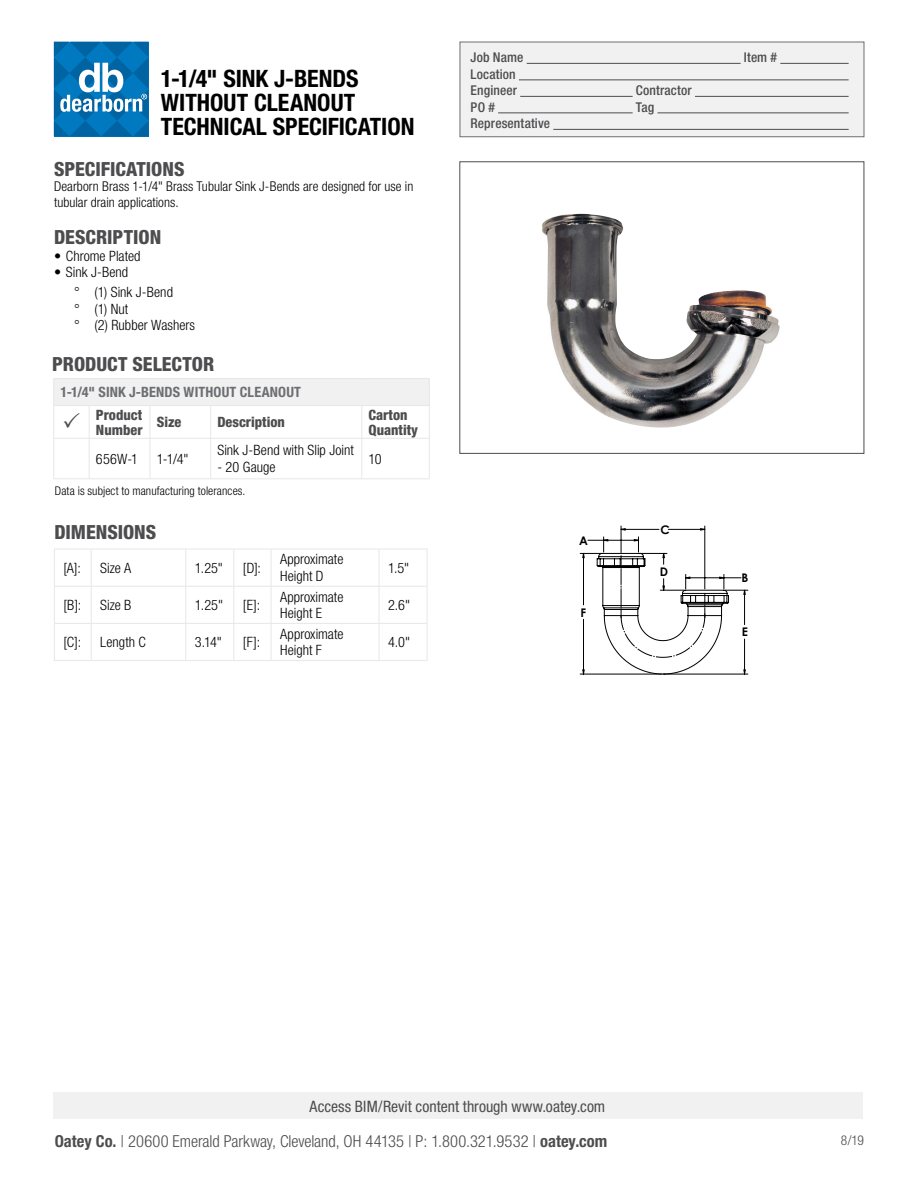
<style>
.page{position:relative;width:918px;height:1188px;background:#fff}
.page>*{position:absolute;margin:0;border:0;box-sizing:border-box;transform-origin:0 0}
.t1{font:700 condensed 24px/24px "Helvetica Neue LT Std";color:#000}
.t2{font:800 condensed 19.5px "Helvetica Neue LT Std";color:#4d4d4f}
.t3{font:300 condensed 16.5px "Helvetica Neue LT Std";color:#4d4d4f}
.t4{font:condensed 15.75px "Helvetica Neue LT Std";color:#4d4d4f}
.t5{font:300 condensed 14.25px/16.5px "Helvetica Neue LT Std";color:#000}
.t6{font:800 condensed 14.25px/15px "Helvetica Neue LT Std";color:#4d4d4f}
.t7{font:700 condensed 14.25px "Helvetica Neue LT Std";letter-spacing:.01em;color:#6d6e71}
.t8{font:300 condensed 13.5px/16.5px "Helvetica Neue LT Std";letter-spacing:.005em;color:#000}
.t9{font:500 condensed 13.5px/16.5px "Helvetica Neue LT Std";letter-spacing:.01em;color:#4d4d4f}
.t10{font:300 condensed 13.5px "Helvetica Neue LT Std";color:#4d4d4f}
.t11{font:300 condensed 12px "Helvetica Neue LT Std";letter-spacing:.01em;color:#000}
.t12{font:700 11.85px "Century Gothic";color:#000}
.s1{font-weight:700}
</style>
<div class="page">
<img style="left:542px;top:214px;width:238px;height:214px">
<div style="left:460px;top:42px;width:404px;height:95px;background:#f1f1f2;border:1px solid #6d6e71"></div>
<hr style="left:527px;top:63px;width:214px;height:1px;background:#4d4d4f">
<hr style="left:780px;top:63px;width:69px;height:1px;background:#4d4d4f">
<hr style="left:519px;top:80px;width:330px;height:1px;background:#4d4d4f">
<hr style="left:520px;top:96px;width:113px;height:1px;background:#4d4d4f">
<hr style="left:695px;top:96px;width:154px;height:1px;background:#4d4d4f">
<hr style="left:498px;top:113px;width:135px;height:1px;background:#4d4d4f">
<hr style="left:657px;top:113px;width:192px;height:1px;background:#4d4d4f">
<hr style="left:553px;top:129px;width:296px;height:1px;background:#4d4d4f">
<div style="left:53px;top:1092px;width:810px;height:27px;background:#f1f1f2"></div>
<svg style="left:54px;top:42px;width:95px;height:94px;background:#2785be"></svg>
<hr style="left:53px;top:378px;width:36px;height:1px;background:#e6e7e8">
<hr style="left:89px;top:378px;width:61px;height:1px;background:#e6e7e8">
<hr style="left:150px;top:378px;width:61px;height:1px;background:#e6e7e8">
<hr style="left:211px;top:378px;width:151px;height:1px;background:#e6e7e8">
<hr style="left:362px;top:378px;width:68px;height:1px;background:#e6e7e8">
<svg style="left:579px;top:525px;width:170px;height:150px"></svg>
<svg style="left:90px;top:550px;width:337px;height:110px"></svg>
<hr style="left:54px;top:549px;width:37px;height:1px;background:#e6e7e8">
<hr style="left:54px;top:549px;width:1px;height:37px;background:#e6e7e8">
<hr style="left:91px;top:549px;width:95px;height:1px;background:#e6e7e8">
<hr style="left:91px;top:549px;width:1px;height:37px;background:#e6e7e8">
<hr style="left:186px;top:549px;width:48px;height:1px;background:#e6e7e8">
<hr style="left:185px;top:549px;width:1px;height:37px;background:#e6e7e8">
<hr style="left:234px;top:549px;width:37px;height:1px;background:#e6e7e8">
<hr style="left:233px;top:549px;width:1px;height:37px;background:#e6e7e8">
<hr style="left:271px;top:549px;width:108px;height:1px;background:#e6e7e8">
<hr style="left:271px;top:549px;width:1px;height:37px;background:#e6e7e8">
<hr style="left:379px;top:549px;width:48px;height:1px;background:#e6e7e8">
<hr style="left:379px;top:549px;width:1px;height:37px;background:#e6e7e8">
<hr style="left:427px;top:549px;width:1px;height:37px;background:#e6e7e8">
<hr style="left:54px;top:586px;width:37px;height:1px;background:#e6e7e8">
<hr style="left:54px;top:587px;width:1px;height:36px;background:#e6e7e8">
<hr style="left:91px;top:586px;width:95px;height:1px;background:#e6e7e8">
<hr style="left:91px;top:587px;width:1px;height:36px;background:#e6e7e8">
<hr style="left:186px;top:586px;width:48px;height:1px;background:#e6e7e8">
<hr style="left:185px;top:587px;width:1px;height:36px;background:#e6e7e8">
<hr style="left:234px;top:586px;width:37px;height:1px;background:#e6e7e8">
<hr style="left:233px;top:587px;width:1px;height:36px;background:#e6e7e8">
<hr style="left:271px;top:586px;width:108px;height:1px;background:#e6e7e8">
<hr style="left:271px;top:587px;width:1px;height:36px;background:#e6e7e8">
<hr style="left:379px;top:586px;width:48px;height:1px;background:#e6e7e8">
<hr style="left:379px;top:587px;width:1px;height:36px;background:#e6e7e8">
<hr style="left:427px;top:587px;width:1px;height:36px;background:#e6e7e8">
<hr style="left:54px;top:623px;width:37px;height:1px;background:#e6e7e8">
<hr style="left:54px;top:624px;width:1px;height:36px;background:#e6e7e8">
<hr style="left:91px;top:623px;width:95px;height:1px;background:#e6e7e8">
<hr style="left:91px;top:624px;width:1px;height:36px;background:#e6e7e8">
<hr style="left:186px;top:623px;width:48px;height:1px;background:#e6e7e8">
<hr style="left:185px;top:624px;width:1px;height:36px;background:#e6e7e8">
<hr style="left:234px;top:623px;width:37px;height:1px;background:#e6e7e8">
<hr style="left:233px;top:624px;width:1px;height:36px;background:#e6e7e8">
<hr style="left:271px;top:623px;width:108px;height:1px;background:#e6e7e8">
<hr style="left:271px;top:624px;width:1px;height:36px;background:#e6e7e8">
<hr style="left:379px;top:623px;width:48px;height:1px;background:#e6e7e8">
<hr style="left:379px;top:624px;width:1px;height:36px;background:#e6e7e8">
<hr style="left:427px;top:624px;width:1px;height:36px;background:#e6e7e8">
<hr style="left:54px;top:660px;width:37px;height:1px;background:#e6e7e8">
<hr style="left:91px;top:660px;width:95px;height:1px;background:#e6e7e8">
<hr style="left:186px;top:660px;width:48px;height:1px;background:#e6e7e8">
<hr style="left:234px;top:660px;width:37px;height:1px;background:#e6e7e8">
<hr style="left:271px;top:660px;width:108px;height:1px;background:#e6e7e8">
<hr style="left:379px;top:660px;width:48px;height:1px;background:#e6e7e8">
<svg style="left:53px;top:379px;width:377px;height:100px"></svg>
<h1 class="t1" style="left:161px;top:66px;width:255px">1-1/4" SINK J-BENDS<br>WITHOUT CLEANOUT<br>TECHNICAL SPECIFICATION</h1>
<h2 class="t2" style="left:54px;top:157px;width:132px">SPECIFICATIONS</h2>
<p class="t8" style="left:54px;top:178px;width:361px">Dearborn Brass 1-1/4" Brass Tubular Sink J-Bends are designed for use in tubular drain applications.</p>
<h2 class="t2" style="left:54px;top:225px;width:109px">DESCRIPTION</h2>
<p class="t5" style="left:54px;top:247px;width:88px">• Chrome Plated</p>
<p class="t5" style="left:74px;top:262px;width:100px;line-height:20px;text-indent:-20px">• Sink J-Bend<br>° (1) Sink J-Bend</p>
<p class="t5" style="left:74px;top:300px;width:122px">° (1) Nut<br>° (2) Rubber Washers</p>
<h2 class="t2" style="left:52px;top:352px;width:164px">PRODUCT SELECTOR</h2>
<p class="t7" style="left:60px;top:383px;width:242px">1-1/4" SINK J-BENDS WITHOUT CLEANOUT</p>
<p class="t6" style="left:96px;top:407px;width:48px">Product<br>Number</p>
<p class="t6" style="left:157px;top:414px;width:26px">Size</p>
<p class="t6" style="left:217px;top:414px;width:69px">Description</p>
<p class="t6" style="left:369px;top:407px;width:51px">Carton<br>Quantity</p>
<p class="t5" style="left:96px;top:450px;width:44px">656W-1</p>
<p class="t5" style="left:157px;top:450px;width:33px">1-1/4"</p>
<p class="t5" style="left:217px;top:442px;width:138px">Sink J-Bend with Slip Joint</p>
<p class="t5" style="left:217px;top:459px;width:60px">- 20 Gauge</p>
<p class="t5" style="left:369px;top:450px;width:15px">10</p>
<p class="t11" style="left:55px;top:484px;width:192px">Data is subject to manufacturing tolerances.</p>
<h2 class="t2" style="left:54px;top:520px;width:103px">DIMENSIONS</h2>
<p class="t5" style="left:63px;top:559px;width:19px">[A]:</p>
<p class="t5" style="left:100px;top:559px;width:33px">Size A</p>
<p class="t5" style="left:195px;top:559px;width:30px">1.25"</p>
<p class="t5" style="left:243px;top:559px;width:20px">[D]:</p>
<p class="t5" style="left:280px;top:551px;width:65px">Approximate<br>Height D</p>
<p class="t5" style="left:388px;top:559px;width:23px">1.5"</p>
<p class="t5" style="left:63px;top:596px;width:19px">[B]:</p>
<p class="t5" style="left:100px;top:596px;width:33px">Size B</p>
<p class="t5" style="left:195px;top:596px;width:30px">1.25"</p>
<p class="t5" style="left:243px;top:596px;width:19px">[E]:</p>
<p class="t5" style="left:280px;top:588px;width:65px">Approximate<br>Height E</p>
<p class="t5" style="left:388px;top:596px;width:24px">2.6"</p>
<p class="t5" style="left:63px;top:634px;width:19px">[C]:</p>
<p class="t5" style="left:100px;top:634px;width:47px">Length C</p>
<p class="t5" style="left:195px;top:634px;width:29px">3.14"</p>
<p class="t5" style="left:243px;top:634px;width:19px">[F]:</p>
<p class="t5" style="left:280px;top:625px;width:65px">Approximate<br>Height F</p>
<p class="t5" style="left:388px;top:634px;width:24px">4.0"</p>
<p class="t9" style="left:471px;top:49px;width:54px">Job Name</p>
<p class="t9" style="left:744px;top:49px;width:35px">Item #</p>
<p class="t9" style="left:471px;top:65px;width:48px">Location<br>Engineer</p>
<p class="t9" style="left:636px;top:82px;width:57px">Contractor</p>
<p class="t9" style="left:471px;top:98px;width:26px">PO #</p>
<p class="t9" style="left:636px;top:98px;width:20px">Tag</p>
<p class="t9" style="left:471px;top:115px;width:81px">Representative</p>
<p class="t12" style="left:579px;top:533px;width:10px">A</p>
<p class="t12" style="left:581px;top:605px;width:7px">F</p>
<p class="t12" style="left:661px;top:522px;width:11px">C</p>
<p class="t12" style="left:660px;top:564px;width:10px">D</p>
<p class="t12" style="left:742px;top:571px;width:8px">B</p>
<p class="t12" style="left:742px;top:625px;width:8px">E</p>
<p class="t4" style="left:310px;top:1097px;width:297px">Access BIM/Revit content through www.oatey.com</p>
<p class="t3" style="left:55px;top:1131px;width:554px"><span class="s1">Oatey Co.</span> | 20600 Emerald Parkway, Cleveland, OH 44135 | P: 1.800.321.9532 | <span class="s1">oatey.com</span></p>
<p class="t10" style="left:841px;top:1132px;width:25px">8/19</p>
</div>
